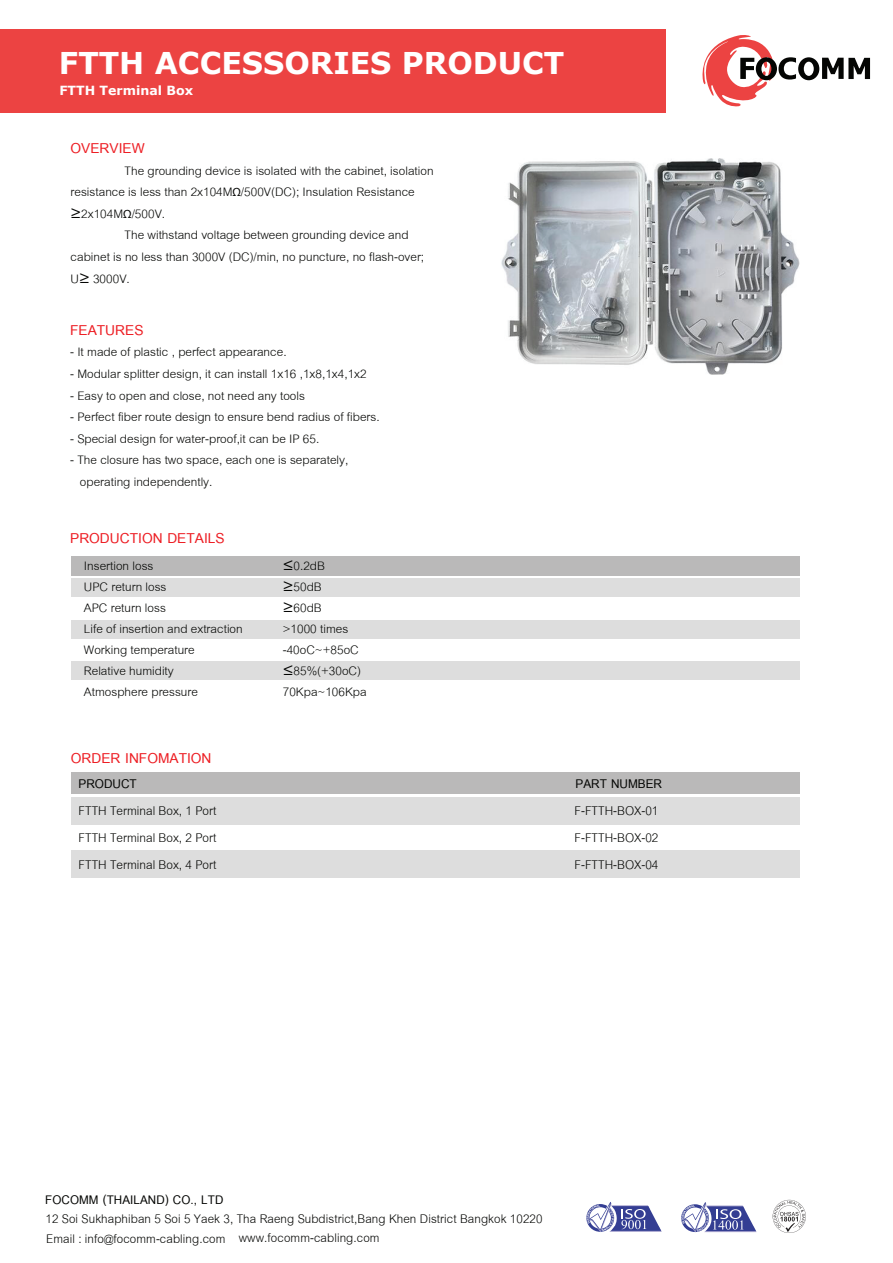
<style>
.page{position:relative;width:893px;height:1263px;background:#fff}
.page>*{position:absolute;margin:0;border:0;box-sizing:border-box;transform-origin:0 0}
.t1{font:700 30px "Verdana";color:#fff}
.t2{font:700 21px "Cordia New";color:#ed1d23}
.t3{font:18.6px/27px "Cordia New";color:#040503;text-align:justify}
.t4{font:700 18.6px "Cordia New";color:#040503}
.t5{font:18.3px/19.5px "Cordia New";letter-spacing:.005em;color:#040503}
.t6{font:700 18.3px "Cordia New";letter-spacing:.005em;color:#040503}
.t7{font:18px/21px "Cordia New";color:#040503}
.t8{font:700 12.6px "Verdana";color:#fff}
.s1{font-family:"Myriad Pro";font-size:12px}
.s2{font-family:"Myriad Pro"}
</style>
<div class="page">
<div style="left:71px;top:773px;width:729px;height:21px;background:#bab9b9"></div>
<div style="left:71px;top:797px;width:729px;height:27px;background:#ddd"></div>
<div style="left:71px;top:851px;width:729px;height:27px;background:#ddd"></div>
<div style="left:71px;top:556px;width:729px;height:20px;background:#bab9b9"></div>
<div style="left:71px;top:579px;width:729px;height:18px;background:#ddd"></div>
<div style="left:71px;top:620px;width:729px;height:18px;background:#ddd"></div>
<div style="left:71px;top:661px;width:729px;height:19px;background:#ddd"></div>
<div style="left:0;top:29px;width:666px;height:83px;background:#ec4342"></div>
<svg style="left:586px;top:1202px;width:76px;height:30px"></svg>
<svg style="left:681px;top:1202px;width:76px;height:30px"></svg>
<svg style="left:773px;top:1200px;width:33px;height:33px"></svg>
<svg style="left:702px;top:35px;width:168px;height:72px"></svg>
<img style="left:501px;top:158px;width:298px;height:217px">
<h1 class="t1" style="left:59px;top:42px;width:507px">FTTH ACCESSORIES PRODUCT</h1>
<p class="t8" style="left:59px;top:82px;width:135px">FTTH Terminal Box</p>
<p class="t2" style="left:71px;top:136px;width:76px">OVERVIEW</p>
<p class="t7" style="left:71px;top:160px;width:365px;line-height:21.6px;text-indent:54px">The grounding device is isolated with the cabinet, isolation resistance is less than 2x104M<span class="s1">Ω</span>/500V(DC); Insulation Resistance <span class="s2">≥</span>2x104M<span class="s1">Ω</span>/500V.</p>
<p class="t7" style="left:71px;top:225px;width:355px;line-height:21.6px;text-indent:54px">The withstand voltage between grounding device and cabinet is no less than 3000V (DC)/min, no puncture, no flash-over;<br>U<span class="s2">≥</span> 3000V.</p>
<p class="t2" style="left:70px;top:317px;width:75px">FEATURES</p>
<p class="t7" style="left:70px;top:342px;width:218px">- It made of plastic , perfect appearance.</p>
<p class="t7" style="left:70px;top:364px;width:298px">- Modular splitter design, it can install 1x16 ,1x8,1x4,1x2</p>
<p class="t7" style="left:70px;top:385px;width:236px">- Easy to open and close, not need any tools</p>
<p class="t7" style="left:70px;top:407px;width:311px">- Perfect fiber route design to ensure bend radius of fibers.</p>
<p class="t7" style="left:70px;top:429px;width:251px">- Special design for water-proof,it can be IP 65.</p>
<p class="t7" style="left:80px;top:450px;width:270px;line-height:21.6px;text-indent:-10px">- The closure has two space, each one is separately, operating independently.</p>
<p class="t2" style="left:70px;top:526px;width:156px">PRODUCTION DETAILS</p>
<p class="t7" style="left:84px;top:556px;width:160px">Insertion loss<br>UPC return loss<br>APC return loss<br>Life of insertion and extraction<br>Working temperature<br>Relative humidity<br>Atmosphere pressure</p>
<p class="t7" style="left:283px;top:556px;width:85px"><span class="s2">≤</span>0.2dB <span class="s2">≥</span>50dB<br><span class="s2">≥</span>60dB<br>&gt;1000 times -40oC~+85oC <span class="s2">≤</span>85%(+30oC)<br>70Kpa~106Kpa</p>
<p class="t2" style="left:71px;top:746px;width:142px">ORDER INFOMATION</p>
<p class="t4" style="left:79px;top:772px;width:60px">PRODUCT</p>
<p class="t4" style="left:576px;top:772px;width:88px">PART NUMBER</p>
<p class="t3" style="left:575px;top:797px;width:85px">F-FTTH-BOX-01<br>F-FTTH-BOX-02<br>F-FTTH-BOX-04</p>
<p class="t3" style="left:79px;top:797px;width:139px">FTTH Terminal Box, 1 Port FTTH Terminal Box, 2 Port FTTH Terminal Box, 4 Port</p>
<p class="t6" style="left:45px;top:1188px;width:180px">FOCOMM (THAILAND) CO., LTD</p>
<p class="t5" style="left:45px;top:1209px;width:499px">12 Soi Sukhaphiban 5 Soi 5 Yaek 3, Tha Raeng Subdistrict,Bang Khen District Bangkok 10220<br>Email : info@focomm-cabling.com</p>
<p class="t5" style="left:239px;top:1228px;width:142px">www.focomm-cabling.com</p>
</div>
